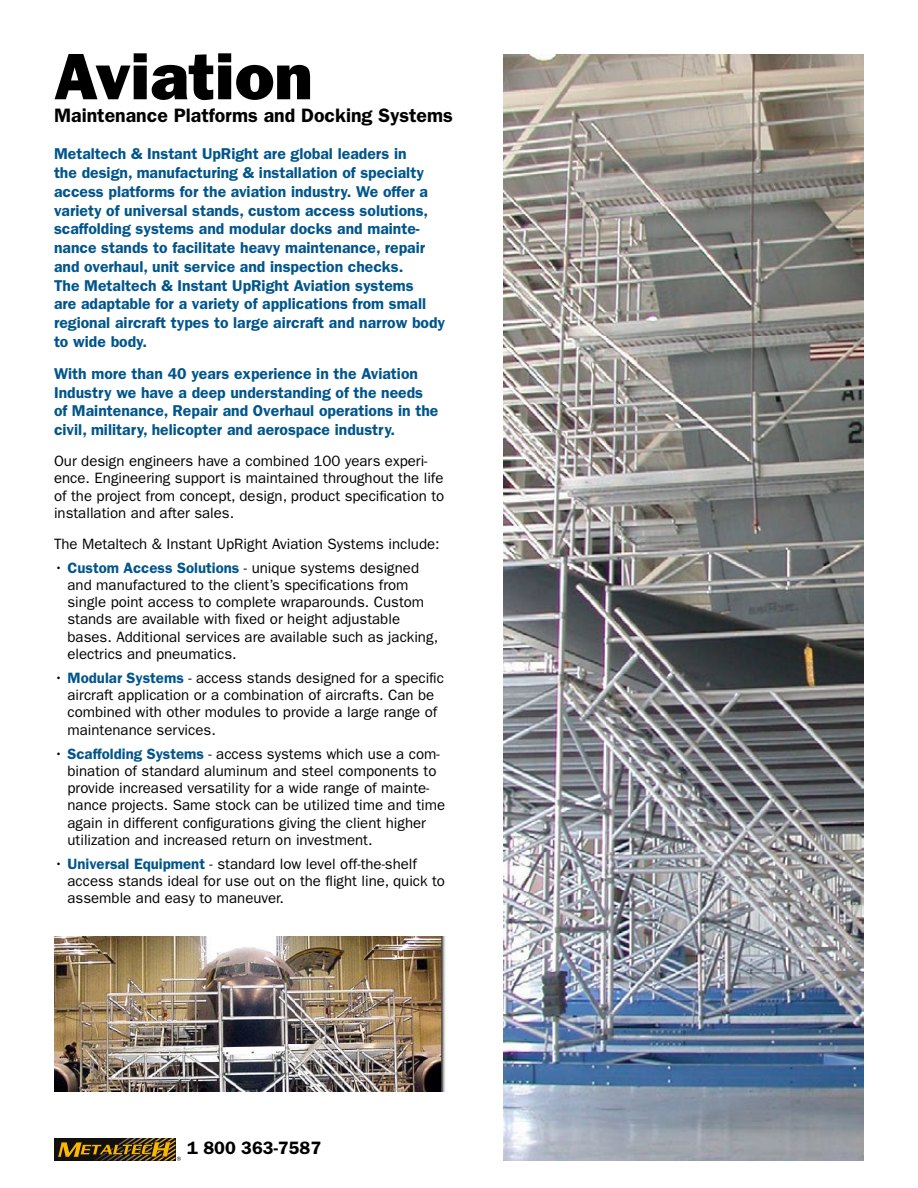
<style>
.page{position:relative;width:918px;height:1188px;background:#fff}
.page>*{position:absolute;margin:0;border:0;box-sizing:border-box;transform-origin:0 0}
.t1{font:66px "ITC Franklin Gothic Std Hvy";color:#000}
.t2{font:600 19.5px "ITC Franklin Gothic Std";color:#000}
.t3{font:600 18px "ITC Franklin Gothic Std";color:#000}
.t4{font:600 15.75px/18.8px "ITC Franklin Gothic Std";color:#00558b}
.t5{font:15px/17.2px "ITC Franklin Gothic Std";color:#000}
.s1{font-weight:600;color:#00558b}
</style>
<div class="page">
<img style="left:54px;top:936px;width:392px;height:156px">
<img style="left:504px;top:54px;width:360px;height:1106px">
<div style="left:54px;top:1138px;width:122px;height:23px;background:#12100e"></div>
<svg style="left:58px;top:1138px;width:123px;height:23px"></svg>
<h1 class="t1" style="left:54px;top:38px;width:260px">Aviation</h1>
<h2 class="t2" style="left:54px;top:104px;width:400px">Maintenance Platforms and Docking Systems</h2>
<p class="t4" style="left:54px;top:145px;width:393px">Metaltech &amp; Instant UpRight are global leaders in<br>the design, manufacturing &amp; installation of specialty access platforms for the aviation industry. We offer a variety of universal stands, custom access solutions, scaffolding systems and modular docks and mainte&shy;nance stands to facilitate heavy maintenance, repair and overhaul, unit service and inspection checks.<br>The Metaltech &amp; Instant UpRight Aviation systems<br>are adaptable for a variety of applications from small regional aircraft types to large aircraft and narrow body to wide body.</p>
<p class="t4" style="left:54px;top:364px;width:386px">With more than 40 years experience in the Aviation Industry we have a deep understanding of the needs of Maintenance, Repair and Overhaul operations in the civil, military, helicopter and aerospace industry.</p>
<p class="t5" style="left:54px;top:452px;width:392px">Our design engineers have a combined 100 years experi&shy;ence. Engineering support is maintained throughout the life of the project from concept, design, product specification to installation and after sales.</p>
<p class="t5" style="left:54px;top:535px;width:387px">The Metaltech &amp; Instant UpRight Aviation Systems include:</p>
<p class="t5" style="left:68px;top:559px;width:372px;text-indent:-14px">• <span class="s1">Custom Access Solutions</span> - unique systems designed and manufactured to the client’s specifications from single point access to complete wraparounds. Custom stands are available with fixed or height adjustable bases. Additional services are available such as jacking, electrics and pneumatics.</p>
<p class="t5" style="left:68px;top:669px;width:378px;text-indent:-14px">• <span class="s1">Modular Systems</span> - access stands designed for a specific aircraft application or a combination of aircrafts. Can be combined with other modules to provide a large range of maintenance services.</p>
<p class="t5" style="left:68px;top:745px;width:379px;text-indent:-14px">• <span class="s1">Scaffolding Systems</span> - access systems which use a com&shy;bination of standard aluminum and steel components to provide increased versatility for a wide range of mainte&shy;nance projects. Same stock can be utilized time and time again in different configurations giving the client higher utilization and increased return on investment.</p>
<p class="t5" style="left:68px;top:855px;width:379px;text-indent:-14px">• <span class="s1">Universal Equipment</span> - standard low level off-the-shelf access stands ideal for use out on the flight line, quick to assemble and easy to maneuver.</p>
<p class="t3" style="left:187px;top:1138px;width:135px">1 800 363-7587</p>
</div>
